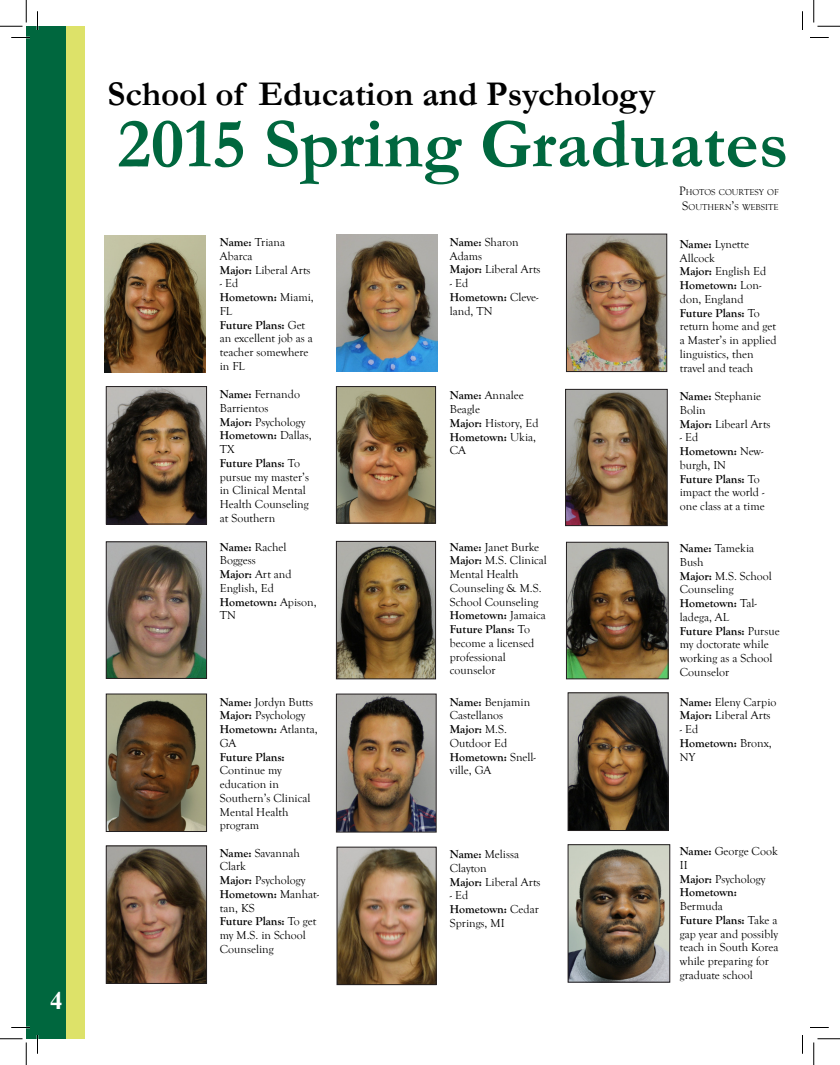
<style>
.page{position:relative;width:840px;height:1065px;background:#fff}
.page>*{position:absolute;margin:0;border:0;box-sizing:border-box;transform-origin:0 0}
.t1{font:700 71.25px "Garamond";color:#00673e}
.t2{font:700 35px "Garamond";color:#000}
.t3{font:700 25px "Times New Roman";color:#fff}
.t4{font:11.88px/13.8px "Goudy Old Style T";color:#000}
.t5{font:700 11.88px "Goudy Old Style T";color:#000}
.t6{font:8.75px/15px "Goudy Old Style T";color:#000;text-align:center}
.s1{font-size:12.5px}
.s2{font-weight:700}
</style>
<div class="page">
<div style="left:26px;top:26px;width:41px;height:1013px;background:#00673e"></div>
<div style="left:67px;top:26px;width:18px;height:1013px;background:#dde269"></div>
<img style="left:568px;top:236px;width:97px;height:134px">
<div style="left:566px;top:234px;width:101px;height:138px;border:1px solid #231f20"></div>
<img style="left:108px;top:388px;width:97px;height:134px">
<div style="left:106px;top:386px;width:101px;height:138px;border:1px solid #231f20"></div>
<img style="left:338px;top:388px;width:96px;height:133px">
<div style="left:336px;top:386px;width:100px;height:137px;border:1px solid #231f20"></div>
<img style="left:567px;top:391px;width:99px;height:133px">
<div style="left:565px;top:389px;width:103px;height:137px;border:1px solid #231f20"></div>
<img style="left:108px;top:544px;width:97px;height:133px">
<div style="left:106px;top:542px;width:101px;height:137px;border:1px solid #231f20"></div>
<img style="left:338px;top:543px;width:96px;height:134px">
<div style="left:336px;top:541px;width:100px;height:138px;border:1px solid #231f20"></div>
<img style="left:568px;top:544px;width:98px;height:133px">
<div style="left:566px;top:542px;width:102px;height:137px;border:1px solid #231f20"></div>
<img style="left:108px;top:696px;width:97px;height:134px">
<div style="left:106px;top:694px;width:101px;height:138px;border:1px solid #231f20"></div>
<img style="left:108px;top:848px;width:97px;height:134px">
<div style="left:106px;top:846px;width:101px;height:138px;border:1px solid #231f20"></div>
<img style="left:339px;top:849px;width:96px;height:134px">
<div style="left:337px;top:847px;width:100px;height:138px;border:1px solid #231f20"></div>
<img style="left:570px;top:846px;width:98px;height:134px">
<div style="left:568px;top:844px;width:102px;height:138px;border:1px solid #231f20"></div>
<img style="left:570px;top:695px;width:96px;height:134px">
<div style="left:568px;top:693px;width:100px;height:138px;border:1px solid #231f20"></div>
<img style="left:338px;top:696px;width:97px;height:134px">
<div style="left:336px;top:694px;width:101px;height:138px;border:1px solid #231f20"></div>
<img style="left:105px;top:235px;width:101px;height:137px">
<img style="left:337px;top:235px;width:101px;height:137px">
<svg style="left:11px;top:37px;width:19px;height:1px"></svg>
<svg style="left:810px;top:37px;width:19px;height:1px"></svg>
<svg style="left:11px;top:1027px;width:19px;height:1px"></svg>
<svg style="left:810px;top:1027px;width:19px;height:1px"></svg>
<svg style="left:37px;top:11px;width:1px;height:19px"></svg>
<svg style="left:37px;top:1035px;width:1px;height:19px"></svg>
<svg style="left:802px;top:11px;width:1px;height:19px"></svg>
<svg style="left:802px;top:1035px;width:1px;height:19px"></svg>
<svg style="left:0;top:0;width:27px;height:27px"></svg>
<svg style="left:0;top:1039px;width:27px;height:26px"></svg>
<svg style="left:814px;top:0;width:26px;height:27px"></svg>
<svg style="left:814px;top:1039px;width:26px;height:26px"></svg>
<h3 class="t3" style="left:50px;top:983px;width:14px">4</h3>
<h2 class="t2" style="left:108px;top:71px;width:550px">School of Education and Psychology</h2>
<h1 class="t1" style="left:118px;top:96px;width:673px">2015 Spring Graduates</h1>
<p class="t6" style="left:679px;top:185px;width:101px"><span class="s1">P</span>HOTOS COURTESY OF<br><span class="s1">S</span>OUTHERN<span class="s1">’</span>S WEBSITE</p>
<p class="t4" style="left:220px;top:236px;width:92px"><span class="s2">Name:</span> Triana<br>Abarca<br><span class="s2">Major:</span> Liberal Arts</p>
<p class="t4" style="left:220px;top:277px;width:95px">- Ed<br><span class="s2">Hometown:</span> Miami,<br>FL<br><span class="s2">Future Plans:</span> Get an excellent job as a teacher somewhere in FL</p>
<p class="t4" style="left:220px;top:388px;width:94px"><span class="s2">Name:</span> Fernando<br>Barrientos<br><span class="s2">Major:</span> Psychology<br><span class="s2">Hometown:</span> Dallas,<br>TX<br><span class="s2">Future Plans:</span> To pursue my master’s in Clinical Mental<br>Health Counseling at Southern</p>
<p class="t4" style="left:220px;top:540px;width:98px"><span class="s2">Name:</span> Rachel<br>Boggess<br><span class="s2">Major:</span> Art and<br>English, Ed<br><span class="s2">Hometown:</span> Apison,<br>TN</p>
<p class="t4" style="left:220px;top:695px;width:99px"><span class="s2">Name:</span> Jordyn Butts<br><span class="s2">Major:</span> Psychology<br><span class="s2">Hometown:</span> Atlanta,<br>GA</p>
<p class="t5" style="left:220px;top:750px;width:66px">Future Plans:</p>
<p class="t4" style="left:220px;top:764px;width:92px">Continue my education in<br>Southern’s Clinical<br>Mental Health program</p>
<p class="t4" style="left:220px;top:846px;width:101px"><span class="s2">Name:</span> Savannah<br>Clark<br><span class="s2">Major:</span> Psychology<br><span class="s2">Hometown:</span> Manhat&shy;tan, KS<br><span class="s2">Future Plans:</span> To get my M.S. in School<br>Counseling</p>
<p class="t4" style="left:450px;top:235px;width:92px"><span class="s2">Name:</span> Sharon<br>Adams<br><span class="s2">Major:</span> Liberal Arts</p>
<p class="t4" style="left:450px;top:277px;width:90px">- Ed<br><span class="s2">Hometown:</span> Cleve&shy;land, TN</p>
<p class="t4" style="left:450px;top:389px;width:90px"><span class="s2">Name:</span> Annalee<br>Beagle<br><span class="s2">Major:</span> History, Ed<br><span class="s2">Hometown:</span> Ukia,<br>CA</p>
<p class="t4" style="left:680px;top:237px;width:98px"><span class="s2">Name:</span> Lynette<br>Allcock<br><span class="s2">Major:</span> English Ed<br><span class="s2">Hometown:</span> Lon&shy;don, England<br><span class="s2">Future Plans:</span> To return home and get a Master’s in applied linguistics, then travel and teach</p>
<p class="t4" style="left:680px;top:390px;width:92px"><span class="s2">Name:</span> Stephanie<br>Bolin<br><span class="s2">Major:</span> Libearl Arts</p>
<p class="t4" style="left:680px;top:431px;width:86px">- Ed<br><span class="s2">Hometown:</span> New&shy;burgh, IN<br><span class="s2">Future Plans:</span> To impact the world - one class at a time</p>
<p class="t4" style="left:450px;top:540px;width:99px"><span class="s2">Name:</span> Janet Burke<br><span class="s2">Major:</span> M.S. Clinical<br>Mental Health<br>Counseling &amp; M.S.<br>School Counseling<br><span class="s2">Hometown:</span> Jamaica<br><span class="s2">Future Plans:</span> To become a licensed professional counselor</p>
<p class="t4" style="left:680px;top:542px;width:101px"><span class="s2">Name:</span> Tamekia<br>Bush<br><span class="s2">Major:</span> M.S. School<br>Counseling<br><span class="s2">Hometown:</span> Tal&shy;ladega, AL<br><span class="s2">Future Plans:</span> Pursue my doctorate while working as a School<br>Counselor</p>
<p class="t4" style="left:450px;top:695px;width:88px"><span class="s2">Name:</span> Benjamin<br>Castellanos<br><span class="s2">Major:</span> M.S.<br>Outdoor Ed<br><span class="s2">Hometown:</span> Snell&shy;ville, GA</p>
<p class="t4" style="left:450px;top:848px;width:92px"><span class="s2">Name:</span> Melissa<br>Clayton<br><span class="s2">Major:</span> Liberal Arts</p>
<p class="t4" style="left:450px;top:889px;width:90px">- Ed<br><span class="s2">Hometown:</span> Cedar<br>Springs, MI</p>
<p class="t4" style="left:680px;top:695px;width:98px"><span class="s2">Name:</span> Eleny Carpio<br><span class="s2">Major:</span> Liberal Arts</p>
<p class="t4" style="left:680px;top:723px;width:93px">- Ed<br><span class="s2">Hometown:</span> Bronx,<br>NY</p>
<p class="t4" style="left:680px;top:845px;width:99px"><span class="s2">Name:</span> George Cook<br>II<br><span class="s2">Major:</span> Psychology<br><span class="s2">Hometown:</span></p>
<p class="t4" style="left:680px;top:900px;width:100px">Bermuda<br><span class="s2">Future Plans:</span> Take a gap year and possibly teach in South Korea while preparing for graduate school</p>
</div>
